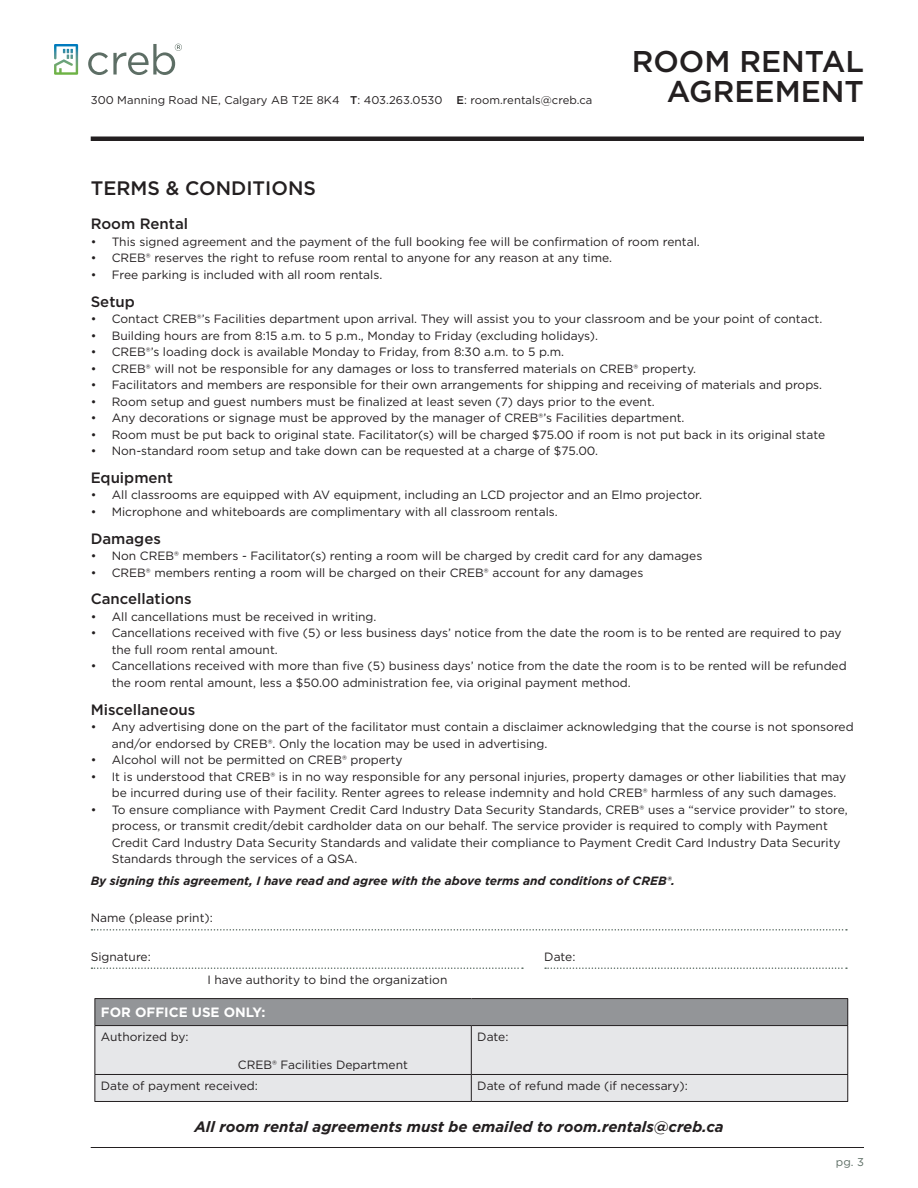
<style>
.page{position:relative;width:918px;height:1188px;background:#fff}
.page>*{position:absolute;margin:0;border:0;box-sizing:border-box;transform-origin:0 0}
.t1{font:500 30px/30px "Gotham";color:#231f20;text-align:right}
.t2{font:500 19.5px "Gotham";color:#231f20}
.t3{font:italic 700 15px "Gotham";color:#231f20}
.t4{font:500 15px "Gotham";color:#231f20}
.t5{font:700 13.5px "Gotham";color:#fff}
.t6{font:12px/16.5px "Gotham";color:#231f20}
.t7{font:italic 700 12px "Gotham";color:#231f20}
.t8{font:11.25px "Gotham";letter-spacing:.005em;color:#231f20}
.t9{font:11.25px "Gotham";color:#5d6e65}
.s1{font-weight:500}
</style>
<div class="page">
<hr style="left:91px;top:1147px;width:773px;height:1px;background:#231f20">
<svg style="left:91px;top:929px;width:756px;height:2px"></svg>
<svg style="left:91px;top:967px;width:432px;height:2px"></svg>
<svg style="left:545px;top:967px;width:302px;height:2px"></svg>
<div style="left:91px;top:136px;width:773px;height:5px;background:#231f20"></div>
<svg style="left:88px;top:44px;width:94px;height:31px"></svg>
<svg style="left:54px;top:44px;width:24px;height:31px"></svg>
<div style="left:95px;top:999px;width:753px;height:27px;background:#939598"></div>
<div style="left:95px;top:1026px;width:752px;height:75px;background:#e6e7e9"></div>
<hr style="left:94px;top:998px;width:377px;height:1px;background:#231f20">
<svg style="left:94px;top:999px;width:1px;height:26px"></svg>
<hr style="left:471px;top:998px;width:377px;height:1px;background:#231f20">
<svg style="left:847px;top:999px;width:1px;height:26px"></svg>
<hr style="left:94px;top:1025px;width:377px;height:1px;background:#231f20">
<hr style="left:94px;top:1026px;width:1px;height:48px;background:#231f20">
<hr style="left:471px;top:1025px;width:377px;height:1px;background:#231f20">
<hr style="left:471px;top:1026px;width:1px;height:48px;background:#231f20">
<hr style="left:847px;top:1026px;width:1px;height:48px;background:#231f20">
<hr style="left:94px;top:1074px;width:377px;height:1px;background:#231f20">
<svg style="left:94px;top:1075px;width:1px;height:26px"></svg>
<hr style="left:471px;top:1074px;width:377px;height:1px;background:#231f20">
<svg style="left:471px;top:1075px;width:1px;height:26px"></svg>
<svg style="left:847px;top:1075px;width:1px;height:26px"></svg>
<hr style="left:94px;top:1101px;width:377px;height:1px;background:#231f20">
<hr style="left:471px;top:1101px;width:377px;height:1px;background:#231f20">
<p class="t8" style="left:91px;top:93px;width:503px">300 Manning Road NE, Calgary AB T2E 8K4 <span class="s1">T</span>: 403.263.0530 <span class="s1">E</span>: room.rentals@creb.ca</p>
<h1 class="t1" style="left:632px;top:46px;width:234px">ROOM RENTAL<br>AGREEMENT</h1>
<h2 class="t2" style="left:91px;top:175px;width:227px">TERMS &amp; CONDITIONS</h2>
<p class="t4" style="left:91px;top:214px;width:99px">Room Rental</p>
<p class="t6" style="left:91px;top:233px;width:611px">• This signed agreement and the payment of the full booking fee will be confirmation of room rental.</p>
<p class="t6" style="left:91px;top:250px;width:523px">• CREB® reserves the right to refuse room rental to anyone for any reason at any time.</p>
<p class="t6" style="left:91px;top:266px;width:293px">• Free parking is included with all room rentals.</p>
<p class="t4" style="left:91px;top:292px;width:46px">Setup</p>
<p class="t6" style="left:91px;top:310px;width:733px">• Contact CREB®’s Facilities department upon arrival. They will assist you to your classroom and be your point of contact.</p>
<p class="t6" style="left:91px;top:327px;width:509px">• Building hours are from 8:15 a.m. to 5 p.m., Monday to Friday (excluding holidays).</p>
<p class="t6" style="left:91px;top:343px;width:475px">• CREB®’s loading dock is available Monday to Friday, from 8:30 a.m. to 5 p.m.</p>
<p class="t6" style="left:91px;top:360px;width:607px">• CREB® will not be responsible for any damages or loss to transferred materials on CREB® property.</p>
<p class="t6" style="left:91px;top:376px;width:733px">• Facilitators and members are responsible for their own arrangements for shipping and receiving of materials and props.</p>
<p class="t6" style="left:91px;top:393px;width:566px">• Room setup and guest numbers must be finalized at least seven (7) days prior to the event.</p>
<p class="t6" style="left:91px;top:409px;width:595px">• Any decorations or signage must be approved by the manager of CREB®’s Facilities department.</p>
<p class="t6" style="left:91px;top:426px;width:736px">• Room must be put back to original state. Facilitator(s) will be charged $75.00 if room is not put back in its original state</p>
<p class="t6" style="left:91px;top:442px;width:509px">• Non-standard room setup and take down can be requested at a charge of $75.00.</p>
<p class="t4" style="left:91px;top:468px;width:84px">Equipment</p>
<p class="t6" style="left:91px;top:487px;width:613px">• All classrooms are equipped with AV equipment, including an LCD projector and an Elmo projector.</p>
<p class="t6" style="left:91px;top:503px;width:469px">• Microphone and whiteboards are complimentary with all classroom rentals.</p>
<p class="t4" style="left:91px;top:529px;width:72px">Damages</p>
<p class="t6" style="left:91px;top:547px;width:613px">• Non CREB® members - Facilitator(s) renting a room will be charged by credit card for any damages</p>
<p class="t6" style="left:91px;top:564px;width:554px">• CREB® members renting a room will be charged on their CREB® account for any damages</p>
<p class="t4" style="left:91px;top:589px;width:103px">Cancellations</p>
<p class="t6" style="left:91px;top:608px;width:287px">• All cancellations must be received in writing.</p>
<p class="t6" style="left:112px;top:625px;width:731px;text-indent:-21px">• Cancellations received with five (5) or less business days’ notice from the date the room is to be rented are required to pay the full room rental amount.</p>
<p class="t6" style="left:112px;top:658px;width:737px;text-indent:-21px">• Cancellations received with more than five (5) business days’ notice from the date the room is to be rented will be refunded the room rental amount, less a $50.00 administration fee, via original payment method.</p>
<p class="t4" style="left:91px;top:700px;width:106px">Miscellaneous</p>
<p class="t6" style="left:112px;top:718px;width:743px;text-indent:-21px">• Any advertising done on the part of the facilitator must contain a disclaimer acknowledging that the course is not sponsored and/or endorsed by CREB®. Only the location may be used in advertising.</p>
<p class="t6" style="left:91px;top:751px;width:313px">• Alcohol will not be permitted on CREB® property</p>
<p class="t6" style="left:112px;top:768px;width:736px;text-indent:-21px">• It is understood that CREB® is in no way responsible for any personal injuries, property damages or other liabilities that may be incurred during use of their facility. Renter agrees to release indemnity and hold CREB® harmless of any such damages.</p>
<p class="t6" style="left:112px;top:801px;width:737px;text-indent:-21px">• To ensure compliance with Payment Credit Card Industry Data Security Standards, CREB® uses a “service provider” to store, process, or transmit credit/debit cardholder data on our behalf. The service provider is required to comply with Payment Credit Card Industry Data Security Standards and validate their compliance to Payment Credit Card Industry Data Security Standards through the services of a QSA.</p>
<p class="t7" style="left:91px;top:873px;width:586px">By signing this agreement, I have read and agree with the above terms and conditions of CREB®.</p>
<p class="t6" style="left:91px;top:910px;width:124px">Name (please print):</p>
<p class="t6" style="left:91px;top:948px;width:62px">Signature:</p>
<p class="t6" style="left:544px;top:948px;width:33px">Date:</p>
<p class="t6" style="left:207px;top:971px;width:242px">I have authority to bind the organization</p>
<p class="t5" style="left:101px;top:1004px;width:166px">FOR OFFICE USE ONLY:</p>
<p class="t6" style="left:101px;top:1028px;width:89px">Authorized by:</p>
<p class="t6" style="left:477px;top:1028px;width:33px">Date:</p>
<p class="t6" style="left:101px;top:1077px;width:158px">Date of payment received:</p>
<p class="t6" style="left:477px;top:1077px;width:212px">Date of refund made (if necessary):</p>
<p class="t6" style="left:238px;top:1056px;width:172px">CREB® Facilities Department</p>
<p class="t3" style="left:194px;top:1117px;width:531px">All room rental agreements must be emailed to room.rentals@creb.ca</p>
<p class="t9" style="left:836px;top:1155px;width:30px">pg. 3</p>
</div>
